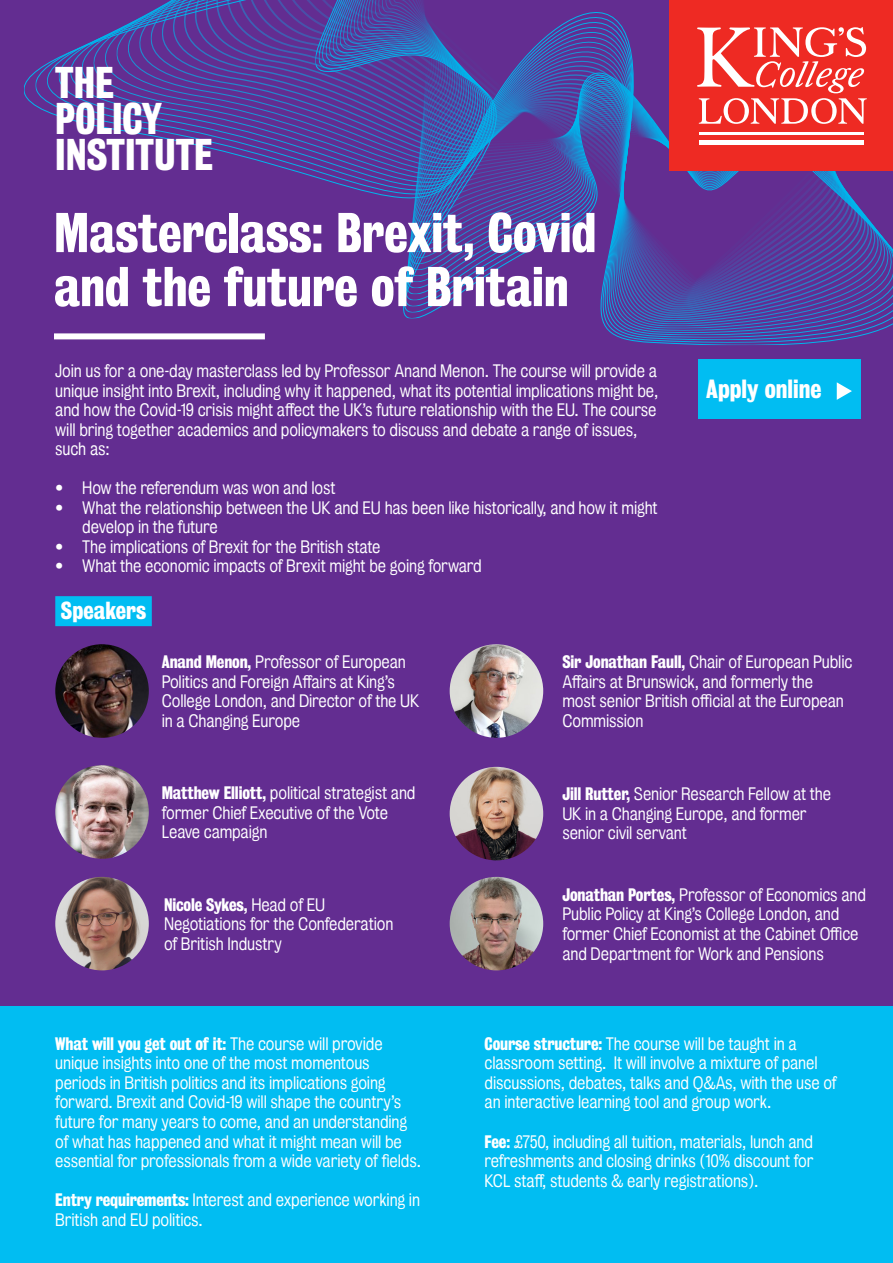
<style>
.page{position:relative;width:893px;height:1263px;background:#632d91}
.page>*{position:absolute;margin:0;border:0;box-sizing:border-box;transform-origin:0 0}
.t1{font:51px/54px "Kings Bureau Grot Three Seven";color:#fff}
.t2{font:40.5px/36px "Kings Bureau Grot Three Seven";color:#fff}
.t3{font:24px "Kings Bureau Grot Three Seven";color:#fff}
.t4{font:22.5px "Kings Bureau Grot Three Seven";color:#fff}
.t5{font:16.5px/19.5px "Kings Bureau Grot Five One";letter-spacing:-.01em;color:#fff}
.t6{font:16.5px "Kings Bureau Grot Three Seven";letter-spacing:-.01em;color:#fff}
.s1{font-family:"Kings Bureau Grot Three Seven"}
.s2{font-family:"Kings Bureau Grot Five One"}
</style>
<div class="page">
<svg style="left:24px;top:0;width:869px;height:346px"></svg>
<svg style="left:314px;top:0;width:520px;height:319px"></svg>
<div style="left:54px;top:333px;width:211px;height:6px;background:#fff"></div>
<div style="left:55px;top:596px;width:97px;height:30px;background:#01bdf2"></div>
<div style="left:0;top:1006px;width:893px;height:257px;background:#01bdf2"></div>
<img style="left:55px;top:644px;width:94px;height:94px;border-radius:47px">
<img style="left:450px;top:644px;width:93px;height:94px;border-radius:47px">
<img style="left:450px;top:767px;width:93px;height:93px;border-radius:47px">
<img style="left:450px;top:877px;width:93px;height:93px;border-radius:47px">
<img style="left:55px;top:765px;width:94px;height:94px;border-radius:47px">
<img style="left:55px;top:877px;width:94px;height:93px;border-radius:47px">
<div style="left:698px;top:359px;width:162px;height:60px;background:#01bdf2"></div>
<svg style="left:837px;top:382px;width:15px;height:18px"></svg>
<div style="left:670px;top:0;width:223px;height:170px;background:#ee2a23"></div>
<svg style="left:420px;top:0;width:447px;height:145px"></svg>
<h2 class="t2" style="left:55px;top:65px;width:159px">THE<br>POLICY<br>INSTITUTE</h2>
<h1 class="t1" style="left:54px;top:206px;width:544px">Masterclass: Brexit, Covid and the future of Britain</h1>
<p class="t5" style="left:55px;top:362px;width:605px">Join us for a one-day masterclass led by Professor Anand Menon. The course will provide a unique insight into Brexit, including why it happened, what its potential implications might be, and how the Covid-19 crisis might affect the UK’s future relationship with the EU. The course will bring together academics and policymakers to discuss and debate a range of issues, such as:</p>
<p class="t5" style="left:55px;top:479px;width:282px">• How the referendum was won and lost</p>
<p class="t5" style="left:82px;top:498px;width:577px;text-indent:-27px">• What the relationship between the UK and EU has been like historically, and how it might develop in the future</p>
<p class="t5" style="left:55px;top:537px;width:327px">• The implications of Brexit for the British state</p>
<p class="t5" style="left:55px;top:557px;width:428px">• What the economic impacts of Brexit might be going forward</p>
<h3 class="t4" style="left:61px;top:597px;width:87px">Speakers</h3>
<h3 class="t3" style="left:706px;top:375px;width:117px">Apply online</h3>
<p class="t5" style="left:162px;top:652px;width:259px"><span class="s1">Anand Menon,</span> Professor of European Politics and Foreign Affairs at King’s College London, and Director of the UK in a Changing Europe</p>
<p class="t5" style="left:562px;top:652px;width:292px"><span class="s1">Sir Jonathan Faull,</span> Chair of European Public Affairs at Brunswick, and formerly the<br>most senior British official at the European Commission</p>
<p class="t5" style="left:162px;top:783px;width:255px"><span class="s1">Matthew Elliott,</span> political strategist and former Chief Executive of the Vote<br>Leave campaign</p>
<p class="t5" style="left:562px;top:784px;width:270px"><span class="s1">Jill Rutter,</span> Senior Research Fellow at the<br>UK in a Changing Europe, and former senior civil servant</p>
<p class="t6" style="left:164px;top:895px;width:163px">Nicole Sykes, <span class="s2">Head of EU</span></p>
<p class="t5" style="left:164px;top:914px;width:231px">Negotiations for the Confederation of British Industry</p>
<p class="t6" style="left:55px;top:1034px;width:329px">What will you get out of it: <span class="s2">The course will provide</span></p>
<p class="t5" style="left:55px;top:1054px;width:367px">unique insights into one of the most momentous periods in British politics and its implications going forward. Brexit and Covid-19 will shape the country’s future for many years to come, and an understanding of what has happened and what it might mean will be essential for professionals from a wide variety of fields.</p>
<p class="t5" style="left:55px;top:1190px;width:366px"><span class="s1">Entry requirements:</span> Interest and experience working in<br>British and EU politics.</p>
<p class="t5" style="left:562px;top:885px;width:305px"><span class="s1">Jonathan Portes,</span> Professor of Economics and Public Policy at King’s College London, and former Chief Economist at the Cabinet Office and Department for Work and Pensions</p>
<p class="t5" style="left:485px;top:1034px;width:354px"><span class="s1">Course structure:</span> The course will be taught in a classroom setting. It will involve a mixture of panel discussions, debates, talks and Q&amp;As, with the use of an interactive learning tool and group work.</p>
<p class="t5" style="left:485px;top:1132px;width:330px;text-align:justify"><span class="s1">Fee:</span> £750, including all tuition, materials, lunch and refreshments and closing drinks (10% discount for KCL staff, students &amp; early registrations).</p>
</div>
